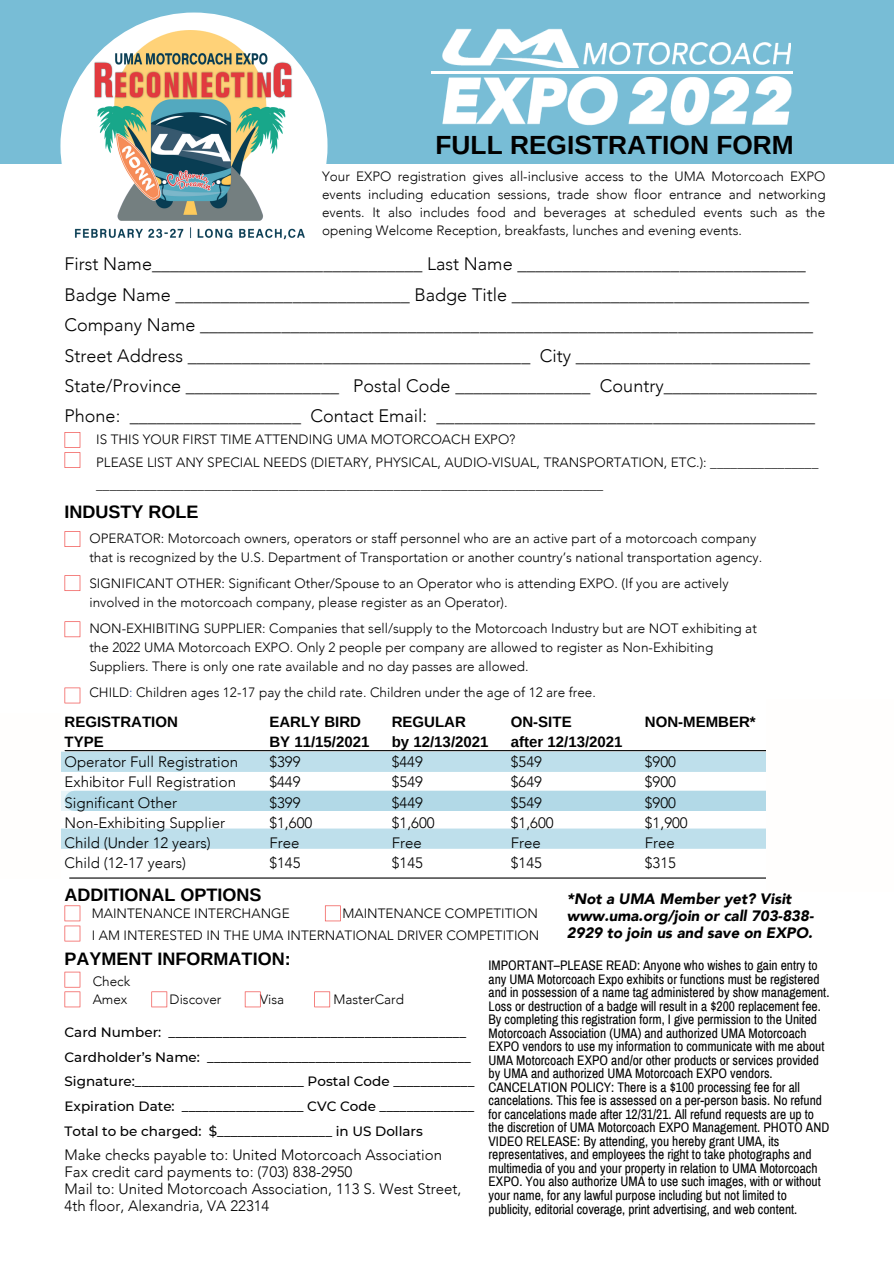
<style>
.page{position:relative;width:894px;height:1264px;background:#fff}
.page>*{position:absolute;margin:0;border:0;box-sizing:border-box;transform-origin:0 0}
.t1{font:700 26.25px "Arimo";color:#000}
.t2{font:300 18px "Avenir";color:#000}
.t3{font:700 18px "Arimo";color:#000}
.t4{font:300 15px/17px "Avenir";color:#000}
.t5{font:700 15px "Arimo";color:#000}
.t6{font:italic 900 15px/17px "Avenir";color:#000}
.t7{font:300 13.5px/18.5px "Avenir";color:#000}
.t8{font:13.5px/13.5px "Archivo Narrow";color:#000}
.t9{font:500 13.5px "Montserrat";color:#000}
.s1{color:#3155a4}
</style>
<div class="page">
<svg style="left:64px;top:432px;width:16px;height:36px"></svg>
<div style="left:0;top:0;width:893px;height:164px;background:#78bdd6"></div>
<hr style="left:431px;top:71px;width:361px;height:3px;background:#fff">
<img style="left:442px;top:76px;width:307px;height:50px">
<img style="left:752px;top:76px;width:40px;height:49px">
<img style="left:583px;top:42px;width:207px;height:23px">
<img style="left:442px;top:29px;width:137px;height:38px">
<div style="left:60px;top:13px;width:267px;height:266px;background:#fff;border-radius:50%"></div>
<img style="left:60px;top:31px;width:258px;height:209px">
<svg style="left:64px;top:531px;width:16px;height:16px"></svg>
<svg style="left:64px;top:575px;width:16px;height:16px"></svg>
<svg style="left:64px;top:621px;width:16px;height:16px"></svg>
<svg style="left:64px;top:687px;width:16px;height:16px"></svg>
<div style="left:53px;top:751px;width:746px;height:21px;background:#bedfeb"></div>
<div style="left:53px;top:790px;width:751px;height:21px;background:#b2d9e7"></div>
<div style="left:53px;top:828px;width:746px;height:20px;background:#bedfeb"></div>
<hr style="left:65px;top:750px;width:714px;height:1px;background:#000">
<hr style="left:70px;top:877px;width:699px;height:1px;background:#000">
<div style="left:765px;top:699px;width:128px;height:193px;background:#fffefd"></div>
<div style="left:0;top:713px;width:61px;height:166px;background:#fffefd"></div>
<svg style="left:64px;top:905px;width:16px;height:36px"></svg>
<svg style="left:325px;top:905px;width:15px;height:16px"></svg>
<svg style="left:64px;top:971px;width:16px;height:36px"></svg>
<svg style="left:151px;top:991px;width:16px;height:16px"></svg>
<svg style="left:245px;top:991px;width:15px;height:16px"></svg>
<svg style="left:314px;top:991px;width:16px;height:16px"></svg>
<p class="t1" style="left:435px;top:130px;width:360px">FULL REGISTRATION FORM</p>
<p class="t7" style="left:322px;top:168px;width:505px;line-height:18px;text-align:justify">Your EXPO registration gives all-inclusive access to the UMA Motorcoach EXPO events including education sessions, trade show floor entrance and networking events. It also includes food and beverages at scheduled events such as the opening Welcome Reception, breakfasts, lunches and evening events.</p>
<p class="t2" style="left:64px;top:252px;width:742px">First Name______________________________ Last Name ________________________________</p>
<p class="t2" style="left:64px;top:283px;width:746px">Badge Name __________________________ Badge Title _________________________________</p>
<p class="t2" style="left:64px;top:313px;width:750px">Company Name ____________________________________________________________________</p>
<p class="t2" style="left:64px;top:343px;width:747px">Street Address ______________________________________ City __________________________</p>
<p class="t2" style="left:64px;top:374px;width:753px">State/Province _________________ Postal Code _______________ Country_________________</p>
<p class="t2" style="left:64px;top:404px;width:752px">Phone: ___________________ Contact Email: __________________________________________</p>
<p class="t7" style="left:96px;top:431px;width:421px">IS THIS YOUR FIRST TIME ATTENDING UMA MOTORCOACH EXPO?</p>
<p class="t7" style="left:96px;top:451px;width:723px;line-height:22.5px">PLEASE LIST ANY SPECIAL NEEDS (DIETARY, PHYSICAL, AUDIO-VISUAL, TRANSPORTATION, ETC.): ________________ ___________________________________________________________________________</p>
<p class="t3" style="left:64px;top:502px;width:135px">INDUSTY ROLE</p>
<p class="t7" style="left:89px;top:530px;width:674px">OPERATOR: Motorcoach owners, operators or staff personnel who are an active part of a motorcoach company that is recognized by the U.S. Department of Transportation or another country’s national transportation agency.</p>
<p class="t7" style="left:89px;top:575px;width:640px">SIGNIFICANT OTHER: Significant Other/Spouse to an Operator who is attending EXPO. (If you are actively involved in the motorcoach company, please register as an Operator).</p>
<p class="t7" style="left:89px;top:620px;width:668px">NON-EXHIBITING SUPPLIER: Companies that sell/supply to the Motorcoach Industry but are NOT exhibiting at the 2022 UMA Motorcoach EXPO. Only 2 people per company are allowed to register as Non-Exhibiting<br>Suppliers. There is only one rate available and no day passes are allowed.</p>
<p class="t7" style="left:89px;top:683px;width:508px">CHILD<span class="s1">:</span> Children ages 12-17 pay the child rate. Children under the age of 12 are free.</p>
<p class="t5" style="left:64px;top:713px;width:115px">REGISTRATION</p>
<p class="t5" style="left:64px;top:733px;width:41px">TYPE</p>
<p class="t4" style="left:64px;top:753px;width:175px">Operator Full Registration</p>
<p class="t4" style="left:64px;top:774px;width:173px">Exhibitor Full Registration</p>
<p class="t4" style="left:64px;top:794px;width:114px">Significant Other</p>
<p class="t4" style="left:64px;top:814px;width:162px">Non-Exhibiting Supplier</p>
<p class="t4" style="left:64px;top:835px;width:147px">Child (Under 12 years)</p>
<p class="t4" style="left:64px;top:855px;width:123px">Child (12-17 years)</p>
<p class="t5" style="left:269px;top:713px;width:93px">EARLY BIRD</p>
<p class="t5" style="left:269px;top:733px;width:102px">BY 11/15/2021</p>
<p class="t4" style="left:269px;top:753px;width:33px">$399</p>
<p class="t4" style="left:269px;top:774px;width:33px">$449</p>
<p class="t4" style="left:269px;top:794px;width:33px">$399</p>
<p class="t4" style="left:269px;top:814px;width:44px">$1,600</p>
<p class="t4" style="left:269px;top:835px;width:32px">Free</p>
<p class="t4" style="left:269px;top:855px;width:33px">$145</p>
<p class="t5" style="left:391px;top:713px;width:76px">REGULAR</p>
<p class="t5" style="left:391px;top:733px;width:98px">by 12/13/2021</p>
<p class="t4" style="left:391px;top:753px;width:33px">$449</p>
<p class="t4" style="left:391px;top:774px;width:33px">$549</p>
<p class="t4" style="left:391px;top:794px;width:33px">$449</p>
<p class="t4" style="left:391px;top:814px;width:44px">$1,600</p>
<p class="t4" style="left:391px;top:835px;width:32px">Free</p>
<p class="t4" style="left:391px;top:855px;width:33px">$145</p>
<p class="t5" style="left:510px;top:713px;width:62px">ON-SITE</p>
<p class="t5" style="left:510px;top:733px;width:113px">after 12/13/2021</p>
<p class="t4" style="left:510px;top:753px;width:33px">$549</p>
<p class="t4" style="left:510px;top:774px;width:33px">$649</p>
<p class="t4" style="left:510px;top:794px;width:33px">$549</p>
<p class="t4" style="left:510px;top:814px;width:44px">$1,600</p>
<p class="t4" style="left:510px;top:835px;width:32px">Free</p>
<p class="t4" style="left:510px;top:855px;width:33px">$145</p>
<p class="t5" style="left:644px;top:713px;width:112px">NON-MEMBER*</p>
<p class="t4" style="left:644px;top:753px;width:33px">$900</p>
<p class="t4" style="left:644px;top:774px;width:33px">$900</p>
<p class="t4" style="left:644px;top:794px;width:33px">$900</p>
<p class="t4" style="left:644px;top:814px;width:44px">$1,900</p>
<p class="t4" style="left:644px;top:835px;width:32px">Free</p>
<p class="t4" style="left:644px;top:855px;width:33px">$315</p>
<p class="t3" style="left:64px;top:885px;width:198px">ADDITIONAL OPTIONS</p>
<p class="t6" style="left:566px;top:890px;width:248px">*Not a UMA Member yet? Visit www.uma.org/join or call 703-838-<br>2929 to join us and save on EXPO.</p>
<p class="t7" style="left:92px;top:904px;width:199px">MAINTENANCE INTERCHANGE</p>
<p class="t7" style="left:342px;top:904px;width:197px">MAINTENANCE COMPETITION</p>
<p class="t7" style="left:92px;top:926px;width:449px">I AM INTERESTED IN THE UMA INTERNATIONAL DRIVER COMPETITION</p>
<p class="t3" style="left:64px;top:949px;width:227px">PAYMENT INFORMATION:</p>
<p class="t7" style="left:93px;top:972px;width:39px">Check</p>
<p class="t7" style="left:93px;top:990px;width:36px">Amex</p>
<p class="t7" style="left:170px;top:990px;width:53px">Discover</p>
<p class="t7" style="left:260px;top:990px;width:26px">Visa</p>
<p class="t7" style="left:333px;top:990px;width:72px">MasterCard</p>
<p class="t8" style="left:488px;top:958px;width:342px">IMPORTANT–PLEASE READ: Anyone who wishes to gain entry to any UMA Motorcoach Expo exhibits or functions must be registered and in possession of a name tag administered by show management.<br>Loss or destruction of a badge will result in a $200 replacement fee.<br>By completing this registration form, I give permission to the United Motorcoach Association (UMA) and authorized UMA Motorcoach EXPO vendors to use my information to communicate with me about UMA Motorcoach EXPO and/or other products or services provided by UMA and authorized UMA Motorcoach EXPO vendors.<br>CANCELATION POLICY: There is a $100 processing fee for all cancelations. This fee is assessed on a per-person basis. No refund for cancelations made after 12/31/21. All refund requests are up to the discretion of UMA Motorcoach EXPO Management. PHOTO AND VIDEO RELEASE: By attending, you hereby grant UMA, its representatives, and employees the right to take photographs and multimedia of you and your property in relation to UMA Motorcoach EXPO. You also authorize UMA to use such images, with or without your name, for any lawful purpose including but not limited to publicity, editorial coverage, print advertising, and web content.</p>
<p class="t9" style="left:64px;top:1023px;width:403px">Card Number: ____________________________________________</p>
<p class="t9" style="left:64px;top:1048px;width:408px">Cardholder’s Name: _______________________________________</p>
<p class="t9" style="left:64px;top:1073px;width:411px">Signature:_________________________ Postal Code ____________</p>
<p class="t9" style="left:64px;top:1098px;width:411px">Expiration Date: __________________ CVC Code ______________</p>
<p class="t9" style="left:64px;top:1122px;width:360px">Total to be charged: $_________________ in US Dollars</p>
<p class="t4" style="left:64px;top:1147px;width:379px">Make checks payable to: United Motorcoach Association</p>
<p class="t4" style="left:64px;top:1163px;width:289px">Fax credit card payments to: (703) 838-2950</p>
<p class="t4" style="left:64px;top:1180px;width:398px">Mail to: United Motorcoach Association, 113 S. West Street,<br>4th floor, Alexandria, VA 22314</p>
</div>
